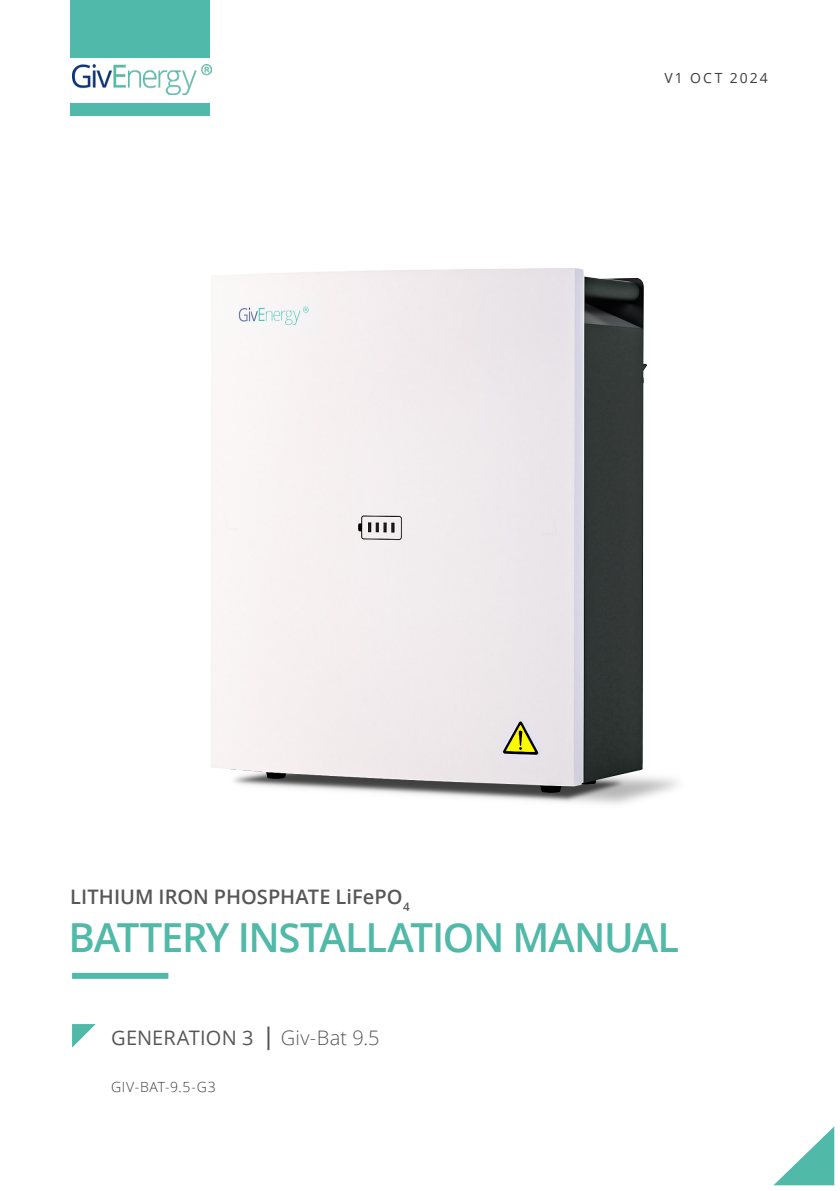
<style>
.page{position:relative;width:840px;height:1191px;background:#fff}
.page>*{position:absolute;margin:0;border:0;box-sizing:border-box;transform-origin:0 0}
.t1{font:600 40px "Open Sans";letter-spacing:-.03em;color:#50b9a8}
.t2{font:600 20px "Open Sans";color:#575756}
.t3{font:20px "Open Sans";letter-spacing:.01em;color:#575756}
.t4{font:300 20px "Open Sans";letter-spacing:.01em;color:#575756}
.t5{font:300 14px "Open Sans";letter-spacing:.045em;color:#3c3c3b}
.t6{font:14px "Open Sans";letter-spacing:.145em;color:#3c3c3b}
</style>
<div class="page">
<img style="left:211px;top:268px;width:467px;height:536px">
<div style="left:72px;top:972px;width:96px;height:6px;background:#50b9a8"></div>
<svg style="left:72px;top:1024px;width:24px;height:23px"></svg>
<svg style="left:774px;top:1127px;width:59px;height:58px"></svg>
<div style="left:70px;top:0;width:140px;height:58px;background:#50b9aa"></div>
<div style="left:70px;top:103px;width:140px;height:12px;background:#50b9aa"></div>
<hr style="left:267px;top:1026px;width:2px;height:24px;background:#575756">
<img style="left:72px;top:65px;width:139px;height:30px">
<p class="t6" style="left:664px;top:69px;width:105px">V1 OCT 2024</p>
<p class="t2" style="left:70px;top:883px;width:341px">LITHIUM IRON PHOSPHATE LiFePO<sub>4</sub></p>
<h1 class="t1" style="left:68px;top:909px;width:612px">BATTERY INSTALLATION MANUAL</h1>
<p class="t3" style="left:111px;top:1024px;width:144px">GENERATION 3</p>
<p class="t4" style="left:280px;top:1024px;width:100px">Giv-Bat 9.5</p>
<p class="t5" style="left:111px;top:1077px;width:106px">GIV-BAT-9.5-G3</p>
</div>
